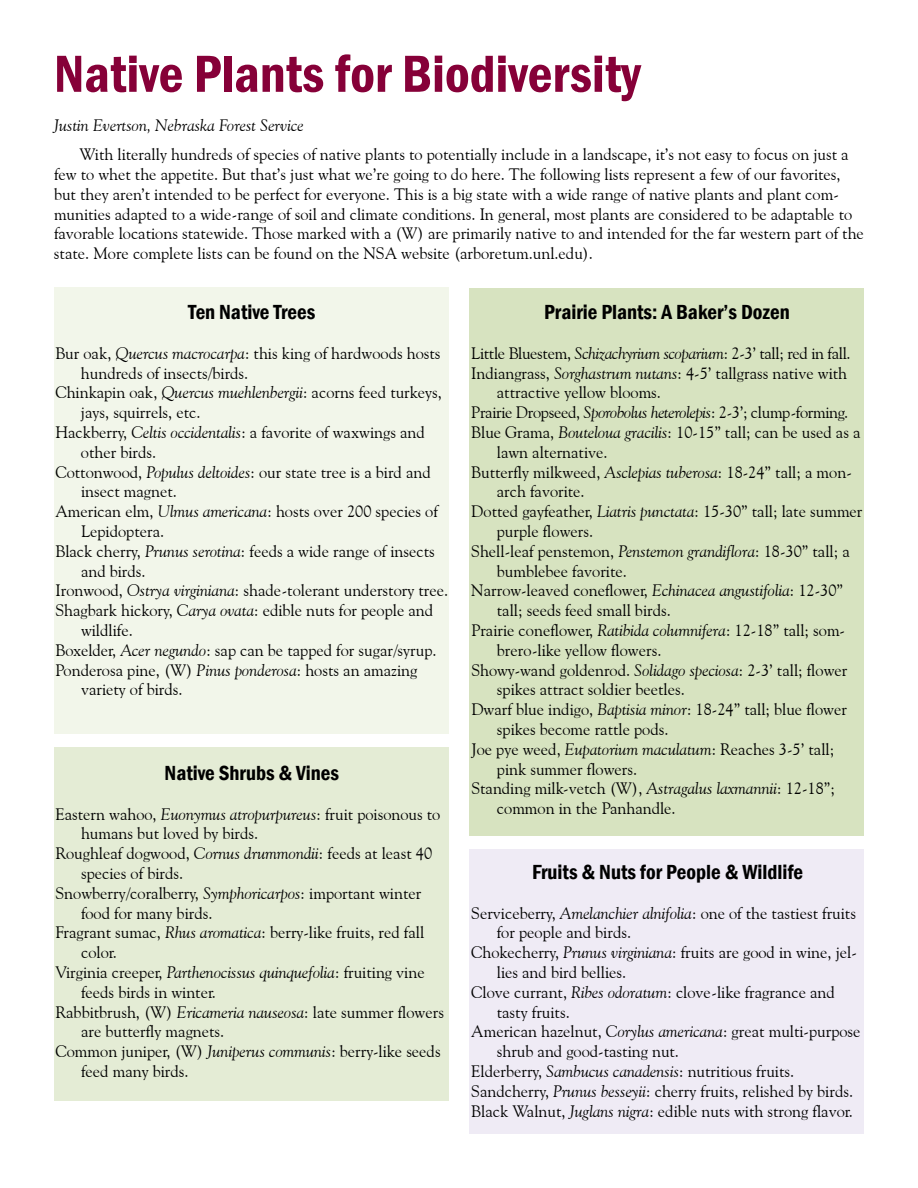
<style>
.page{position:relative;width:918px;height:1188px;background:#fff}
.page>*{position:absolute;margin:0;border:0;box-sizing:border-box;transform-origin:0 0}
.t1{font:600 condensed 54px "Franklin Gothic";color:#860038}
.t2{font:600 condensed 21px "Franklin Gothic";color:#000}
.t3{font:16.5px/19.8px "Goudy Old Style BT";color:#000}
.t4{font:16.5px "Goudy Old Style BT";letter-spacing:-.02em;color:#000}
.t5{font:italic 16.5px "Goudy Old Style BT";color:#000}
.s1{font-style:italic}
</style>
<div class="page">
<div style="left:54px;top:287px;width:394px;height:447px;background:#f2f6ea"></div>
<div style="left:54px;top:748px;width:394px;height:353px;background:#e4ecd5"></div>
<div style="left:470px;top:288px;width:394px;height:548px;background:#d7e3c0"></div>
<div style="left:470px;top:850px;width:394px;height:284px;background:#efebf5"></div>
<h1 class="t1" style="left:54px;top:38px;width:588px">Native Plants for Biodiversity</h1>
<p class="t5" style="left:54px;top:116px;width:251px">Justin Evertson, Nebraska Forest Service</p>
<p class="t3" style="left:54px;top:144px;width:812px;text-indent:26px">With literally hundreds of species of native plants to potentially include in a landscape, it’s not easy to focus on just a few to whet the appetite. But that’s just what we’re going to do here. The following lists represent a few of our favorites, but they aren’t intended to be perfect for everyone. This is a big state with a wide range of native plants and plant com&shy;munities adapted to a wide-range of soil and climate conditions. In general, most plants are considered to be adaptable to favorable locations statewide. Those marked with a (W) are primarily native to and intended for the far western part of the state. More complete lists can be found on the NSA website (arboretum.unl.edu).</p>
<p class="t2" style="left:188px;top:298px;width:129px">Ten Native Trees</p>
<p class="t3" style="left:56px;top:343px;width:387px">Bur oak, <span class="s1">Quercus macrocarpa</span>: this king of hardwoods hosts</p>
<p class="t3" style="left:81px;top:363px;width:169px">hundreds of insects/birds.</p>
<p class="t3" style="left:56px;top:383px;width:388px">Chinkapin oak, <span class="s1">Quercus muehlenbergii</span>: acorns feed turkeys,</p>
<p class="t3" style="left:81px;top:402px;width:121px">jays, squirrels, etc.</p>
<p class="t3" style="left:56px;top:422px;width:371px">Hackberry, <span class="s1">Celtis occidentalis</span>: a favorite of waxwings and</p>
<p class="t3" style="left:81px;top:442px;width:77px">other birds.</p>
<p class="t3" style="left:56px;top:462px;width:377px">Cottonwood, <span class="s1">Populus deltoides</span>: our state tree is a bird and</p>
<p class="t3" style="left:81px;top:482px;width:97px">insect magnet.</p>
<p class="t3" style="left:56px;top:501px;width:384px">American elm, <span class="s1">Ulmus americana</span>: hosts over 200 species of</p>
<p class="t3" style="left:81px;top:521px;width:85px">Lepidoptera.</p>
<p class="t3" style="left:56px;top:541px;width:381px">Black cherry, <span class="s1">Prunus serotina</span>: feeds a wide range of insects</p>
<p class="t3" style="left:81px;top:561px;width:66px">and birds.</p>
<p class="t3" style="left:56px;top:581px;width:394px">Ironwood, <span class="s1">Ostrya virginiana</span>: shade-tolerant understory tree.</p>
<p class="t3" style="left:56px;top:600px;width:379px">Shagbark hickory, <span class="s1">Carya ovata</span>: edible nuts for people and</p>
<p class="t3" style="left:81px;top:620px;width:53px">wildlife.</p>
<p class="t3" style="left:56px;top:640px;width:383px">Boxelder, <span class="s1">Acer negundo</span>: sap can be tapped for sugar/syrup.</p>
<p class="t3" style="left:56px;top:660px;width:363px">Ponderosa pine, (W) <span class="s1">Pinus ponderosa</span>: hosts an amazing</p>
<p class="t3" style="left:81px;top:680px;width:103px">variety of birds.</p>
<p class="t2" style="left:165px;top:759px;width:176px">Native Shrubs &amp; Vines</p>
<p class="t3" style="left:56px;top:804px;width:386px">Eastern wahoo, <span class="s1">Euonymus atropurpureus</span>: fruit poisonous to</p>
<p class="t3" style="left:81px;top:824px;width:179px">humans but loved by birds.</p>
<p class="t3" style="left:56px;top:843px;width:378px">Roughleaf dogwood, <span class="s1">Cornus drummondii</span>: feeds at least 40</p>
<p class="t3" style="left:81px;top:863px;width:104px">species of birds.</p>
<p class="t3" style="left:56px;top:883px;width:367px">Snowberry/coralberry, <span class="s1">Symphoricarpos</span>: important winter</p>
<p class="t3" style="left:81px;top:903px;width:133px">food for many birds.</p>
<p class="t3" style="left:56px;top:923px;width:370px">Fragrant sumac, <span class="s1">Rhus aromatica</span>: berry-like fruits, red fall</p>
<p class="t3" style="left:81px;top:942px;width:37px">color.</p>
<p class="t3" style="left:56px;top:962px;width:371px">Virginia creeper, <span class="s1">Parthenocissus quinquefolia</span>: fruiting vine</p>
<p class="t3" style="left:81px;top:982px;width:136px">feeds birds in winter.</p>
<p class="t3" style="left:56px;top:1002px;width:390px">Rabbitbrush, (W) <span class="s1">Ericameria nauseosa</span>: late summer flowers</p>
<p class="t3" style="left:81px;top:1022px;width:145px">are butterfly magnets.</p>
<p class="t3" style="left:56px;top:1041px;width:387px">Common juniper, (W) <span class="s1">Juniperus communis</span>: berry-like seeds</p>
<p class="t3" style="left:81px;top:1061px;width:109px">feed many birds.</p>
<p class="t2" style="left:544px;top:298px;width:247px">Prairie Plants: A Baker’s Dozen</p>
<p class="t4" style="left:471px;top:343px;width:381px">Little Bluestem, <span class="s1">Schizachyrium scoparium</span>: 2-3’ tall; red in fall.</p>
<p class="t3" style="left:471px;top:363px;width:377px">Indiangrass, <span class="s1">Sorghastrum nutans</span>: 4-5’ tallgrass native with</p>
<p class="t3" style="left:497px;top:383px;width:166px">attractive yellow blooms.</p>
<p class="t4" style="left:471px;top:402px;width:378px">Prairie Dropseed, <span class="s1">Sporobolus heterolepis</span>: 2-3’; clump-forming.</p>
<p class="t3" style="left:471px;top:422px;width:391px">Blue Grama, <span class="s1">Bouteloua gracilis</span>: 10-15” tall; can be used as a</p>
<p class="t3" style="left:497px;top:442px;width:112px">lawn alternative.</p>
<p class="t3" style="left:471px;top:462px;width:382px">Butterfly milkweed, <span class="s1">Asclepias tuberosa</span>: 18-24” tall; a mon-</p>
<p class="t3" style="left:497px;top:482px;width:89px">arch favorite.</p>
<p class="t3" style="left:471px;top:501px;width:393px">Dotted gayfeather, <span class="s1">Liatris punctata</span>: 15-30” tall; late summer</p>
<p class="t3" style="left:497px;top:521px;width:98px">purple flowers.</p>
<p class="t3" style="left:471px;top:541px;width:380px">Shell-leaf penstemon, <span class="s1">Penstemon grandiflora</span>: 18-30” tall; a</p>
<p class="t3" style="left:497px;top:561px;width:132px">bumblebee favorite.</p>
<p class="t3" style="left:471px;top:581px;width:373px">Narrow-leaved coneflower, <span class="s1">Echinacea angustifolia</span>: 12-30”</p>
<p class="t3" style="left:497px;top:600px;width:176px">tall; seeds feed small birds.</p>
<p class="t3" style="left:471px;top:620px;width:375px">Prairie coneflower, <span class="s1">Ratibida columnifera</span>: 12-18” tall; som-</p>
<p class="t3" style="left:497px;top:640px;width:166px">brero-like yellow flowers.</p>
<p class="t3" style="left:471px;top:660px;width:378px">Showy-wand goldenrod. <span class="s1">Solidago speciosa</span>: 2-3’ tall; flower</p>
<p class="t3" style="left:497px;top:680px;width:189px">spikes attract soldier beetles.</p>
<p class="t3" style="left:471px;top:699px;width:377px">Dwarf blue indigo, <span class="s1">Baptisia minor</span>: 18-24” tall; blue flower</p>
<p class="t3" style="left:497px;top:719px;width:173px">spikes become rattle pods.</p>
<p class="t3" style="left:471px;top:739px;width:364px">Joe pye weed, <span class="s1">Eupatorium maculatum</span>: Reaches 3-5’ tall;</p>
<p class="t3" style="left:497px;top:759px;width:142px">pink summer flowers.</p>
<p class="t3" style="left:471px;top:779px;width:365px">Standing milk-vetch (W), <span class="s1">Astragalus laxmannii</span>: 12-18”;</p>
<p class="t3" style="left:497px;top:798px;width:180px">common in the Panhandle.</p>
<p class="t2" style="left:532px;top:858px;width:273px">Fruits &amp; Nuts for People &amp; Wildlife</p>
<p class="t3" style="left:471px;top:903px;width:386px">Serviceberry, <span class="s1">Amelanchier alnifolia</span>: one of the tastiest fruits</p>
<p class="t3" style="left:497px;top:923px;width:136px">for people and birds.</p>
<p class="t3" style="left:471px;top:942px;width:387px">Chokecherry, <span class="s1">Prunus virginiana</span>: fruits are good in wine, jel-</p>
<p class="t3" style="left:497px;top:962px;width:131px">lies and bird bellies.</p>
<p class="t3" style="left:471px;top:982px;width:365px">Clove currant, <span class="s1">Ribes odoratum</span>: clove-like fragrance and</p>
<p class="t3" style="left:497px;top:1002px;width:74px">tasty fruits.</p>
<p class="t3" style="left:471px;top:1022px;width:391px">American hazelnut, <span class="s1">Corylus americana</span>: great multi-purpose</p>
<p class="t3" style="left:497px;top:1041px;width:184px">shrub and good-tasting nut.</p>
<p class="t3" style="left:471px;top:1061px;width:324px">Elderberry, <span class="s1">Sambucus canadensis</span>: nutritious fruits.</p>
<p class="t3" style="left:471px;top:1081px;width:383px">Sandcherry, <span class="s1">Prunus besseyii</span>: cherry fruits, relished by birds.</p>
<p class="t3" style="left:471px;top:1101px;width:383px">Black Walnut, <span class="s1">Juglans nigra</span>: edible nuts with strong flavor.</p>
</div>
